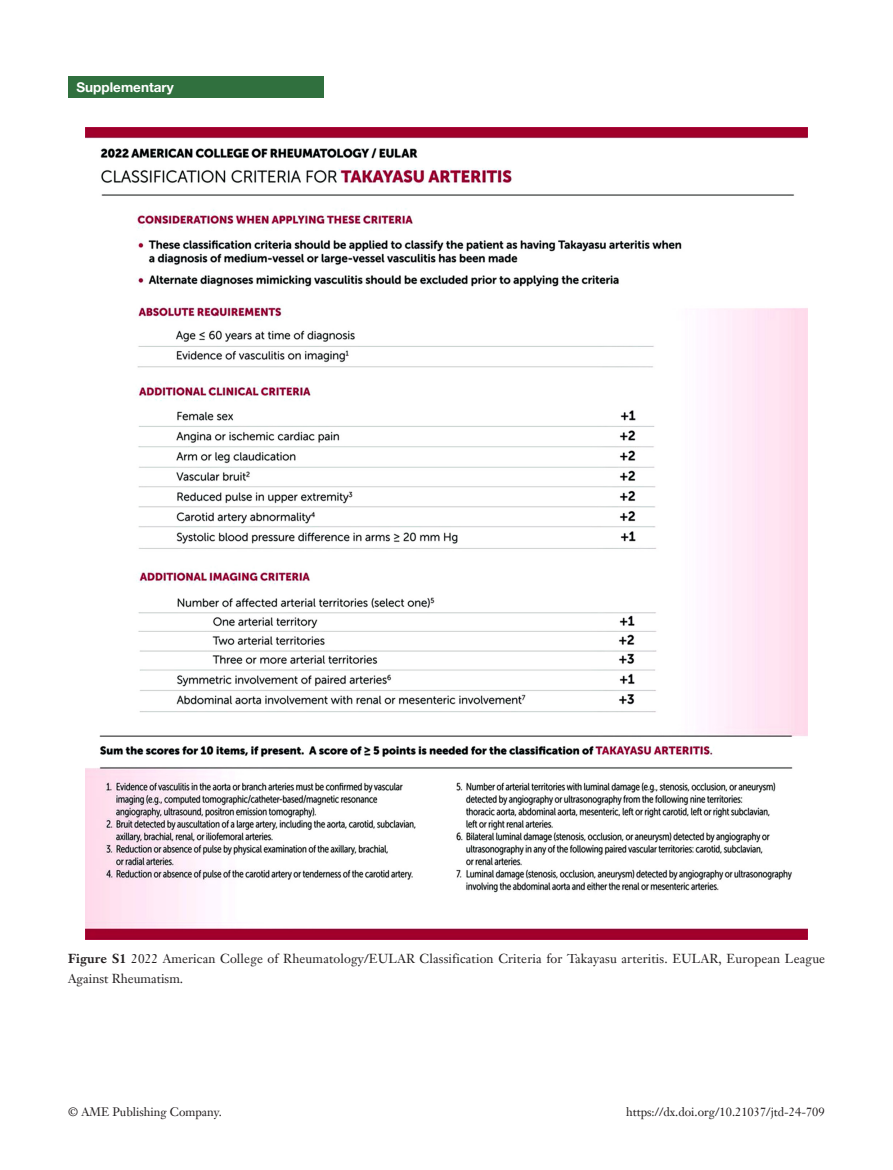
<style>
.page{position:relative;width:893px;height:1170px;background:#fff}
.page>*{position:absolute;margin:0;border:0;box-sizing:border-box;transform-origin:0 0}
.A-lanmu{font:700 13.5px "Helvetica Neue LT Pro";color:#fff}
.四级标题粗斜_上下不空行{font:12.75px/19.5px "Janson Text LT";letter-spacing:.01em;color:#231f20}
.t1{font:12px "Janson Text LT";color:#231f20}
.s1{font-weight:700}
</style>
<div class="page">
<div style="left:68px;top:77px;width:255px;height:21px;background:#30703e"></div>
<img style="left:85px;top:128px;width:723px;height:811px">
<p class="A-lanmu" style="left:77px;top:79px;width:99px">Supplementary</p>
<p class="四级标题粗斜_上下不空行" style="left:68px;top:948px;width:759px"><span class="s1">Figure S1</span> 2022 American College of Rheumatology/EULAR Classification Criteria for Takayasu arteritis. EULAR, European League<br>Against Rheumatism.</p>
<p class="t1" style="left:68px;top:1104px;width:155px">© AME Publishing Company.</p>
<p class="t1" style="left:626px;top:1104px;width:200px">https://dx.doi.org/10.21037/jtd-24-709</p>
</div>
